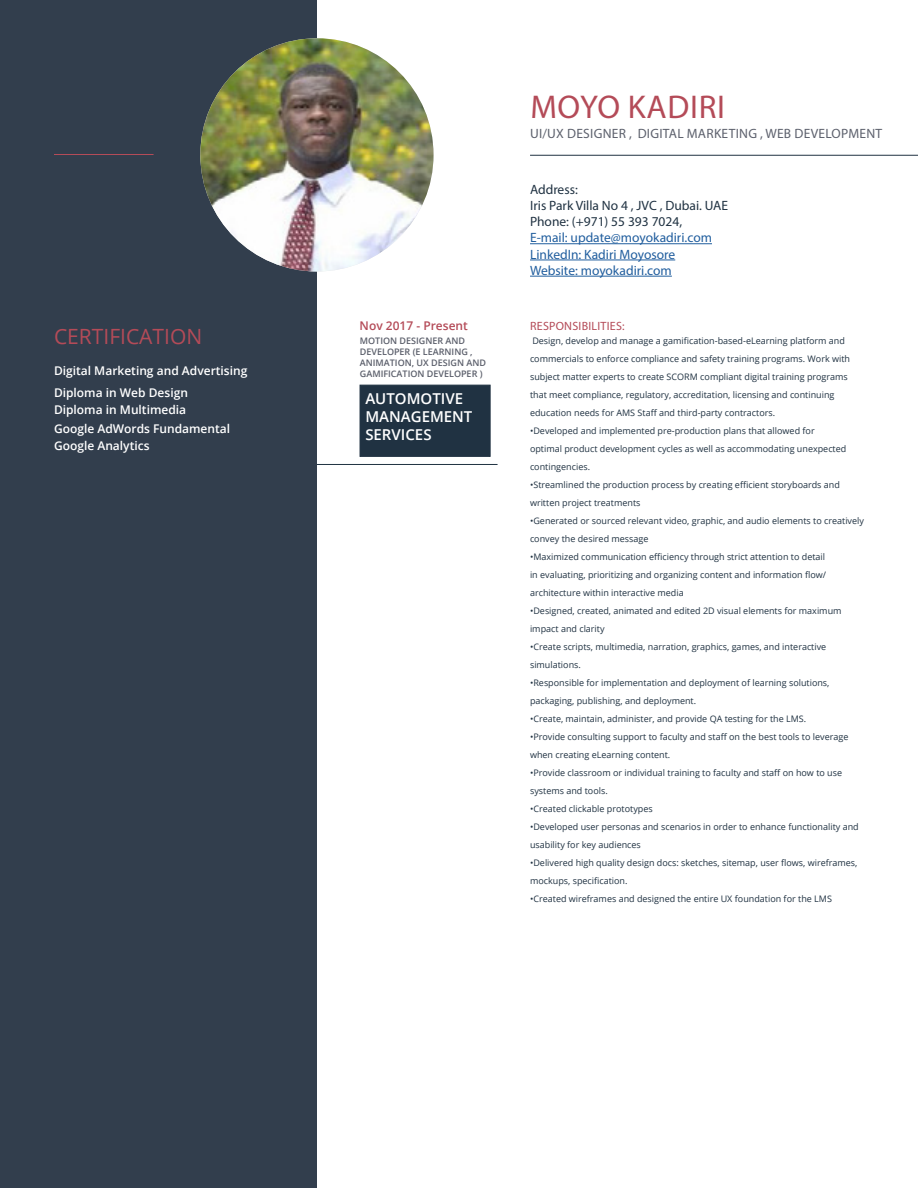
<style>
.page{position:relative;width:918px;height:1188px;background:#fff}
.page>*{position:absolute;margin:0;border:0;box-sizing:border-box;transform-origin:0 0}
.t1{font:33px "Myriad Pro";letter-spacing:.02em;color:#b44b58}
.t2{font:21px "Open Sans";color:#b44b58}
.t3{font:600 15px/18px "Open Sans";color:#fff}
.t4{font:13.5px/16.2px "Myriad Pro";color:#215e9e}
.t5{font:13.5px/16.2px "Myriad Pro";color:#203242}
.t6{font:13.5px "Myriad Pro";letter-spacing:.02em;color:#5d616d}
.t7{font:600 12px/22.4px "Open Sans";color:#fff}
.t8{font:12px "Myriad Pro";letter-spacing:.02em;color:#b44b58}
.t9{font:600 12px "Open Sans";color:#b44b58}
.t10{font:9px/18px "Open Sans";color:#203242}
.t11{font:600 9px/10.8px "Open Sans";color:#5a5e6a}
</style>
<div class="page">
<div style="left:0;top:0;width:317px;height:1188px;background:#323e4d"></div>
<img style="left:200px;top:38px;width:234px;height:233px;border-radius:117px">
<hr style="left:54px;top:154px;width:100px;height:1px;background:#b44b58">
<hr style="left:530px;top:155px;width:388px;height:1px;background:#203242">
<hr style="left:317px;top:464px;width:181px;height:1px;background:#203242">
<div style="left:360px;top:385px;width:130px;height:72px;background:#203242;border:1px solid #203242"></div>
<hr style="left:530px;top:243px;width:182px;height:1px;background:#215e9e">
<hr style="left:530px;top:260px;width:145px;height:1px;background:#215e9e">
<hr style="left:530px;top:276px;width:142px;height:1px;background:#215e9e">
<h2 class="t2" style="left:54px;top:322px;width:150px">CERTIFICATION</h2>
<h3 class="t7" style="left:54px;top:359px;width:195px">Digital Marketing and Advertising<br>Diploma in Web Design</h3>
<h3 class="t7" style="left:54px;top:399px;width:178px;line-height:19.6px">Diploma in Multimedia<br>Google AdWords Fundamental</h3>
<h3 class="t7" style="left:54px;top:434px;width:97px">Google Analytics</h3>
<h1 class="t1" style="left:530px;top:86px;width:196px">MOYO KADIRI</h1>
<h3 class="t6" style="left:530px;top:125px;width:354px">UI/UX DESIGNER , DIGITAL MARKETING , WEB DEVELOPMENT</h3>
<h3 class="t5" style="left:530px;top:181px;width:200px">Address:<br>Iris Park Villa No 4 , JVC , Dubai. UAE<br>Phone: (+971) 55 393 7024,</h3>
<h3 class="t4" style="left:530px;top:230px;width:183px">E-mail: update@moyokadiri.com<br>LinkedIn: Kadiri Moyosore<br>Website: moyokadiri.com</h3>
<h3 class="t9" style="left:360px;top:318px;width:110px">Nov 2017 - Present</h3>
<h3 class="t8" style="left:530px;top:319px;width:96px">RESPONSIBILITIES:</h3>
<p class="t11" style="left:360px;top:336px;width:128px">MOTION DESIGNER AND<br>DEVELOPER (E LEARNING ,<br>ANIMATION, UX DESIGN AND<br>GAMIFICATION DEVELOPER )</p>
<h3 class="t3" style="left:365px;top:389px;width:109px">AUTOMOTIVE<br>MANAGEMENT<br>SERVICES</h3>
<p class="t10" style="left:530px;top:332px;width:322px">Design, develop and manage a gamification-based-eLearning platform and commercials to enforce compliance and safety training programs. Work with subject matter experts to create SCORM compliant digital training programs that meet compliance, regulatory, accreditation, licensing and continuing education needs for AMS Staff and third-party contractors.</p>
<p class="t10" style="left:530px;top:422px;width:318px">•Developed and implemented pre-production plans that allowed for optimal product development cycles as well as accommodating unexpected contingencies.</p>
<p class="t10" style="left:530px;top:476px;width:311px">•Streamlined the production process by creating efficient storyboards and written project treatments</p>
<p class="t10" style="left:530px;top:512px;width:335px">•Generated or sourced relevant video, graphic, and audio elements to creatively convey the desired message</p>
<p class="t10" style="left:530px;top:548px;width:298px;text-align:justify">•Maximized communication efficiency through strict attention to detail in evaluating, prioritizing and organizing content and information flow/ architecture within interactive media</p>
<p class="t10" style="left:530px;top:602px;width:313px">•Designed, created, animated and edited 2D visual elements for maximum impact and clarity</p>
<p class="t10" style="left:530px;top:638px;width:298px">•Create scripts, multimedia, narration, graphics, games, and interactive simulations.</p>
<p class="t10" style="left:530px;top:674px;width:301px">•Responsible for implementation and deployment of learning solutions, packaging, publishing, and deployment.</p>
<p class="t10" style="left:530px;top:710px;width:278px">•Create, maintain, administer, and provide QA testing for the LMS.</p>
<p class="t10" style="left:530px;top:728px;width:320px">•Provide consulting support to faculty and staff on the best tools to leverage when creating eLearning content.</p>
<p class="t10" style="left:530px;top:764px;width:314px">•Provide classroom or individual training to faculty and staff on how to use systems and tools.</p>
<p class="t10" style="left:530px;top:800px;width:124px">•Created clickable prototypes</p>
<p class="t10" style="left:530px;top:818px;width:330px">•Developed user personas and scenarios in order to enhance functionality and usability for key audiences</p>
<p class="t10" style="left:530px;top:854px;width:329px">•Delivered high quality design docs: sketches, sitemap, user flows, wireframes, mockups, specification.</p>
<p class="t10" style="left:530px;top:890px;width:303px">•Created wireframes and designed the entire UX foundation for the LMS</p>
</div>
